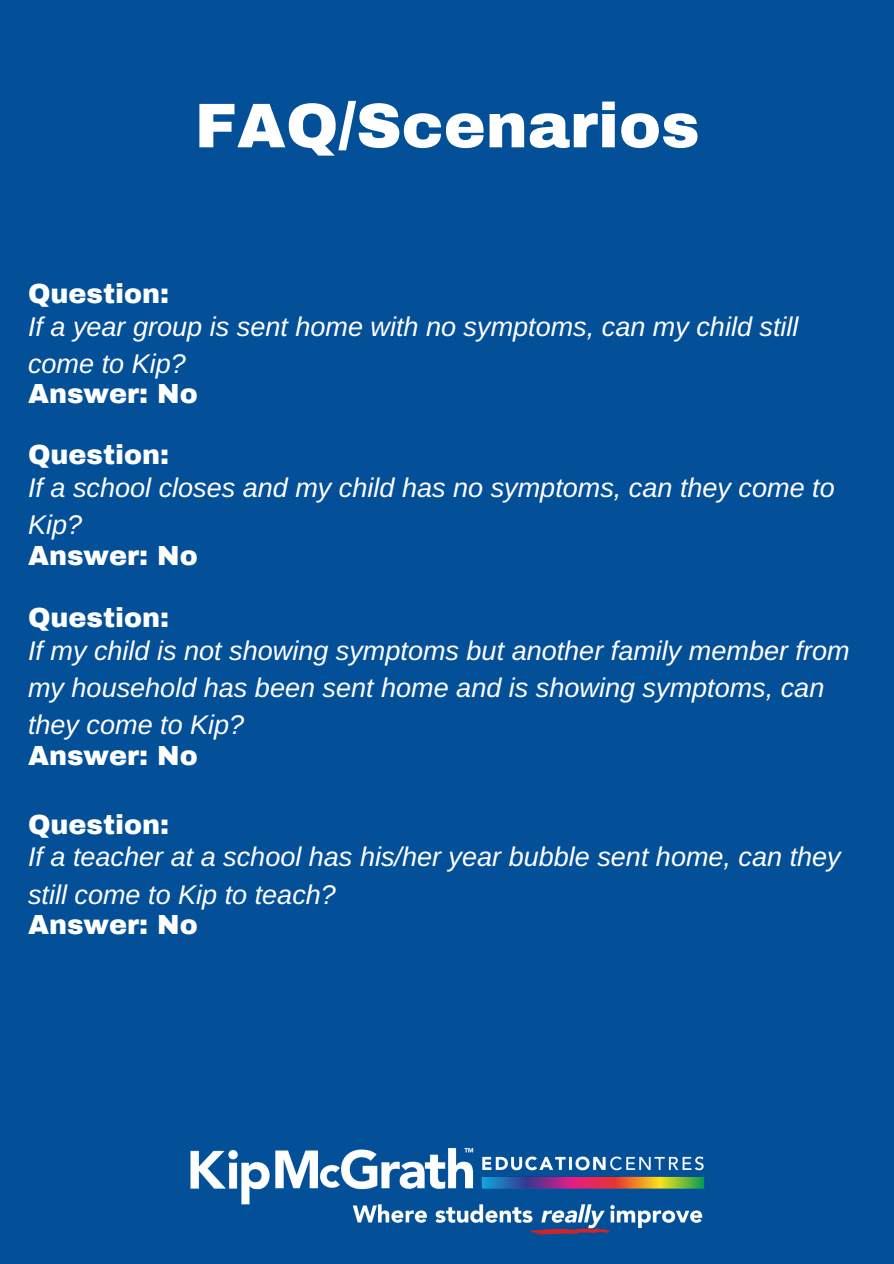
<style>
.page{position:relative;width:894px;height:1264px;background:#fff}
.page>*{position:absolute;margin:0;border:0;box-sizing:border-box;transform-origin:0 0}
.t1{font:900 63px "Archivo";color:#fff}
.t2{font:italic 27px/37.2px "Arimo";color:#fff}
.t3{font:900 27px "Archivo";color:#fff}
</style>
<div class="page">
<div style="left:0;top:0;width:893px;height:1263px;background:#035099"></div>
<img style="left:190px;top:1148px;width:515px;height:87px">
<h1 class="t1" style="left:195px;top:92px;width:506px">FAQ/Scenarios</h1>
<p class="t3" style="left:28px;top:279px;width:143px">Question:</p>
<p class="t2" style="left:28px;top:307px;width:771px">If a year group is sent home with no symptoms, can my child still come to Kip?</p>
<p class="t3" style="left:28px;top:379px;width:171px">Answer: No</p>
<p class="t3" style="left:28px;top:440px;width:143px">Question:</p>
<p class="t2" style="left:28px;top:469px;width:808px">If a school closes and my child has no symptoms, can they come to<br>Kip?</p>
<p class="t3" style="left:28px;top:541px;width:171px">Answer: No</p>
<p class="t3" style="left:28px;top:603px;width:143px">Question:</p>
<p class="t2" style="left:28px;top:632px;width:822px">If my child is not showing symptoms but another family member from my household has been sent home and is showing symptoms, can they come to Kip?</p>
<p class="t3" style="left:28px;top:741px;width:171px">Answer: No</p>
<p class="t3" style="left:28px;top:809px;width:143px">Question:</p>
<p class="t2" style="left:28px;top:838px;width:814px">If a teacher at a school has his/her year bubble sent home, can they still come to Kip to teach?</p>
<p class="t3" style="left:28px;top:910px;width:171px">Answer: No</p>
</div>
